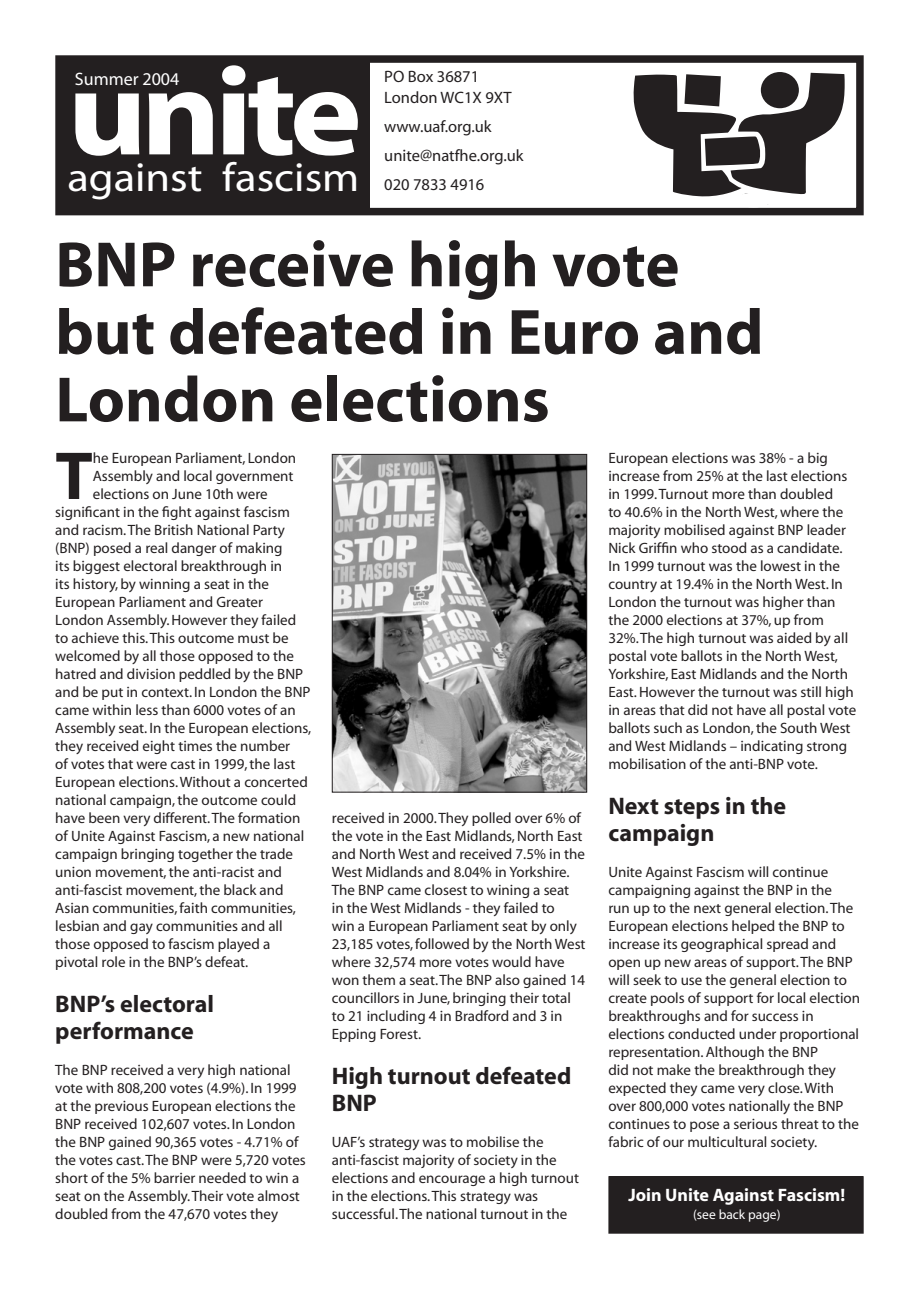
<style>
.page{position:relative;width:919px;height:1289px;background:#fff}
.page>*{position:absolute;margin:0;border:0;box-sizing:border-box;transform-origin:0 0}
.t1{font:700 124.5px "Myriad";letter-spacing:-.045em;color:#fff;scale:1.1 1}
.Body_Text{font:700 68.4px "Myriad";color:#231f20}
.Body_Text-2{font:700 64.5px/67.5px "Myriad";color:#231f20}
.t2{font:40.5px "Myriad";color:#fff;scale:1.1 1}
.HTML_Preformatted{font:700 24px/27px "Myriad";color:#231f20}
.t3{font:700 18px "Myriad";color:#fff}
.t4{font:18px "Myriad";color:#fff}
.Plain_Text{font:16.5px/21px "Myriad";color:#231f20}
.HTML_Preformatted-2{font:15px/18px "Myriad";color:#231f20}
.Body_Text-3{font:15px "Myriad";color:#231f20}
.t5{font:13.5px "Myriad";color:#fff}
</style>
<div class="page">
<div style="left:61px;top:60px;width:308px;height:153px;background:#231f20"></div>
<div style="left:55px;top:55px;width:808px;height:160px;border:8px solid #231f20"></div>
<svg style="left:633px;top:73px;width:211px;height:124px"></svg>
<div style="left:734px;top:193px;width:38px;height:14px;background:#fff;border-radius:50%"></div>
<img style="left:334px;top:456px;width:251px;height:334px">
<div style="left:332px;top:454px;width:255px;height:338px;border:1px solid #231f20"></div>
<div style="left:609px;top:1176px;width:253px;height:56px;background:#231f20"></div>
<div style="left:608px;top:1176px;width:255px;height:57px;border:2px solid #231f20"></div>
<p class="t1" style="left:67px;top:48px;width:269px">unite</p>
<p class="t2" style="left:67px;top:157px;width:267px">against fascism</p>
<p class="t4" style="left:75px;top:70px;width:106px">Summer 2004</p>
<p class="Plain_Text" style="left:384px;top:66px;width:129px">PO Box 36871<br>London WC1X 9XT</p>
<p class="Plain_Text" style="left:384px;top:112px;width:141px;line-height:29.2px">www.uaf.org.uk unite@natfhe.org.uk</p>
<p class="Plain_Text" style="left:384px;top:175px;width:102px">020 7833 4916</p>
<p class="Body_Text-2" style="left:55px;top:233px;width:709px">BNP receive high vote but defeated in Euro and<br>London elections</p>
<p class="Body_Text" style="left:55px;top:441px;width:39px">T</p>
<p class="Body_Text-3" style="left:93px;top:450px;width:205px">he European Parliament, London</p>
<p class="Body_Text-3" style="left:93px;top:468px;width:202px">Assembly and local government</p>
<p class="Body_Text-3" style="left:93px;top:486px;width:176px">elections on June 10th were</p>
<p class="Body_Text-3" style="left:55px;top:504px;width:236px">significant in the fight against fascism</p>
<p class="Body_Text-3" style="left:55px;top:522px;width:231px">and racism. The British National Party</p>
<p class="Body_Text-3" style="left:55px;top:540px;width:229px">(BNP) posed a real danger of making</p>
<p class="Body_Text-3" style="left:55px;top:558px;width:228px">its biggest electoral breakthrough in</p>
<p class="Body_Text-3" style="left:55px;top:576px;width:215px">its history, by winning a seat in the</p>
<p class="Body_Text-3" style="left:55px;top:594px;width:209px">European Parliament and Greater</p>
<p class="Body_Text-3" style="left:55px;top:612px;width:242px">London Assembly. However they failed</p>
<p class="Body_Text-3" style="left:55px;top:630px;width:235px">to achieve this. This outcome must be</p>
<p class="Body_Text-3" style="left:55px;top:648px;width:240px">welcomed by all those opposed to the</p>
<p class="Body_Text-3" style="left:55px;top:666px;width:249px">hatred and division peddled by the BNP</p>
<p class="Body_Text-3" style="left:55px;top:684px;width:257px">and be put in context. In London the BNP</p>
<p class="Body_Text-3" style="left:55px;top:702px;width:242px">came within less than 6000 votes of an</p>
<p class="Body_Text-3" style="left:55px;top:720px;width:257px">Assembly seat. In the European elections,</p>
<p class="Body_Text-3" style="left:55px;top:738px;width:236px">they received eight times the number</p>
<p class="Body_Text-3" style="left:55px;top:756px;width:241px">of votes that were cast in 1999, the last</p>
<p class="Body_Text-3" style="left:55px;top:774px;width:254px">European elections. Without a concerted</p>
<p class="Body_Text-3" style="left:55px;top:792px;width:242px">national campaign, the outcome could</p>
<p class="Body_Text-3" style="left:55px;top:810px;width:246px">have been very different. The formation</p>
<p class="Body_Text-3" style="left:55px;top:828px;width:250px">of Unite Against Fascism, a new national</p>
<p class="Body_Text-3" style="left:55px;top:846px;width:239px">campaign bringing together the trade</p>
<p class="Body_Text-3" style="left:55px;top:864px;width:228px">union movement, the anti-racist and</p>
<p class="Body_Text-3" style="left:55px;top:882px;width:230px">anti-fascist movement, the black and</p>
<p class="Body_Text-3" style="left:55px;top:900px;width:242px">Asian communities, faith communities,</p>
<p class="Body_Text-3" style="left:55px;top:918px;width:229px">lesbian and gay communities and all</p>
<p class="Body_Text-3" style="left:55px;top:936px;width:216px">those opposed to fascism played a</p>
<p class="Body_Text-3" style="left:55px;top:954px;width:194px">pivotal role in the BNP’s defeat.</p>
<p class="HTML_Preformatted" style="left:55px;top:991px;width:160px">BNP’s electoral performance</p>
<p class="HTML_Preformatted-2" style="left:55px;top:1061px;width:252px">The BNP received a very high national vote with 808,200 votes (4.9%). In 1999 at the previous European elections the BNP received 102,607 votes. In London the BNP gained 90,365 votes - 4.71% of the votes cast. The BNP were 5,720 votes short of the 5% barrier needed to win a seat on the Assembly. Their vote almost doubled from the 47,670 votes they</p>
<p class="HTML_Preformatted-2" style="left:332px;top:809px;width:255px">received in 2000. They polled over 6% of the vote in the East Midlands, North East and North West and received 7.5% in the West Midlands and 8.04% in Yorkshire.<br>The BNP came closest to wining a seat<br>in the West Midlands - they failed to<br>win a European Parliament seat by only 23,185 votes, followed by the North West where 32,574 more votes would have won them a seat. The BNP also gained 14 councillors in June, bringing their total to 21 including 4 in Bradford and 3 in Epping Forest.</p>
<p class="HTML_Preformatted" style="left:332px;top:1063px;width:241px">High turnout defeated<br>BNP</p>
<p class="HTML_Preformatted-2" style="left:332px;top:1133px;width:249px">UAF’s strategy was to mobilise the anti-fascist majority of society in the elections and encourage a high turnout in the elections. This strategy was successful. The national turnout in the</p>
<p class="HTML_Preformatted-2" style="left:608px;top:449px;width:249px">European elections was 38% - a big increase from 25% at the last elections in 1999. Turnout more than doubled<br>to 40.6% in the North West, where the majority mobilised against BNP leader Nick Griffin who stood as a candidate.<br>In 1999 turnout was the lowest in the country at 19.4% in the North West. In London the turnout was higher than the 2000 elections at 37%, up from 32%. The high turnout was aided by all postal vote ballots in the North West, Yorkshire, East Midlands and the North East. However the turnout was still high in areas that did not have all postal vote ballots such as London, the South West and West Midlands – indicating strong mobilisation of the anti-BNP vote.</p>
<p class="HTML_Preformatted" style="left:608px;top:793px;width:179px">Next steps in the campaign</p>
<p class="HTML_Preformatted-2" style="left:608px;top:863px;width:253px">Unite Against Fascism will continue campaigning against the BNP in the<br>run up to the next general election. The European elections helped the BNP to increase its geographical spread and open up new areas of support. The BNP will seek to use the general election to create pools of support for local election breakthroughs and for success in elections conducted under proportional representation. Although the BNP<br>did not make the breakthrough they expected they came very close. With over 800,000 votes nationally the BNP continues to pose a serious threat to the fabric of our multicultural society.</p>
<p class="t3" style="left:628px;top:1185px;width:218px">Join Unite Against Fascism!</p>
<p class="t5" style="left:693px;top:1208px;width:89px">(see back page)</p>
</div>
